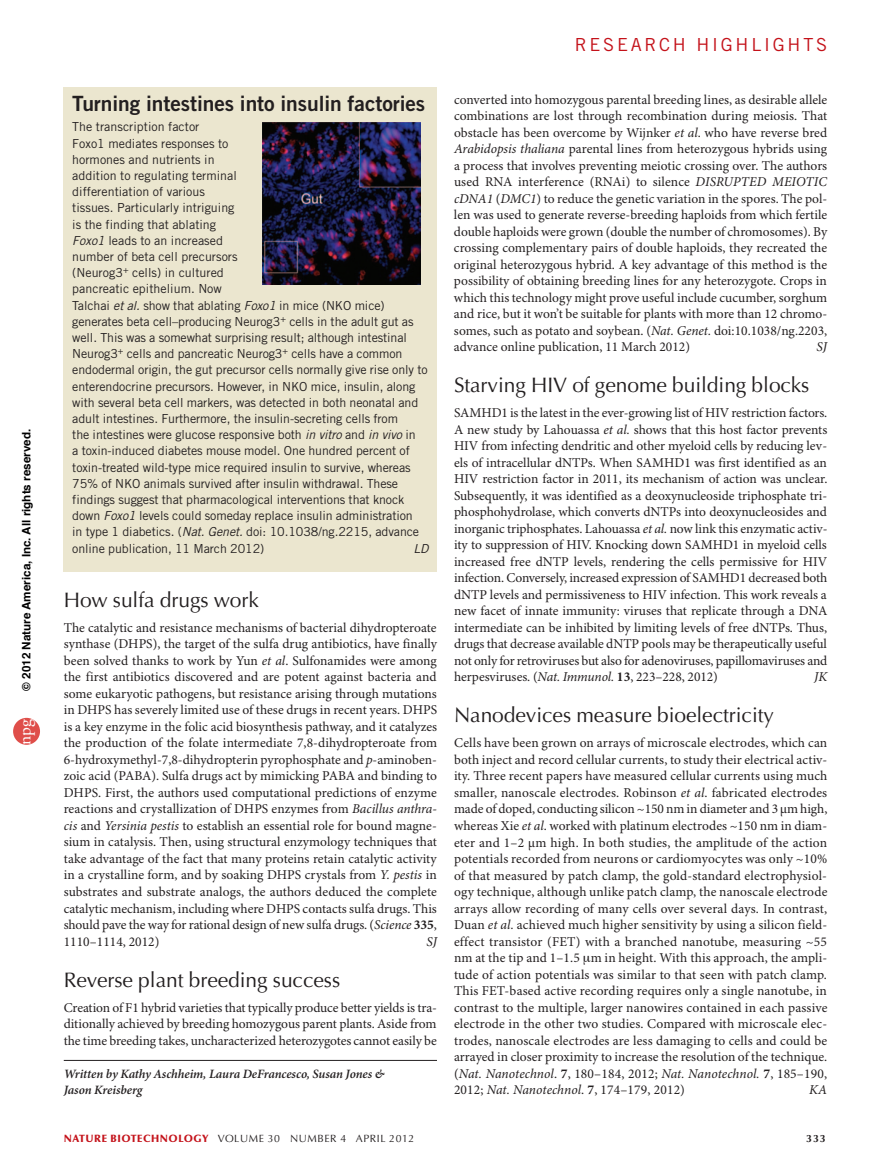
<style>
.page{position:relative;width:891px;height:1175px;background:#fff}
.page>*{position:absolute;margin:0;border:0;box-sizing:border-box;transform-origin:0 0}
.t1{font:21px "Optima LT Std";letter-spacing:-.005em;color:#231f20}
.t2{font:21px "Trade Gothic LT Std Bd 2";letter-spacing:-.005em;color:#231f20}
.t3{font:18px "Trade Gothic LT Std";letter-spacing:.15em;color:#c4121a}
.t4{font:17.4px "Adobe Garamond Pro";color:#fff}
.t5{font:13.5px/16.5px "Minion Pro";letter-spacing:-.005em;color:#231f20;text-align:justify}
.t6{font:italic 13.5px "Minion Pro";letter-spacing:-.005em;color:#231f20}
.t7{font:italic 600 12.75px/16.5px "Minion Pro";letter-spacing:-.01em;color:#231f20}
.t8{font:12.45px/16.2px "Trade Gothic LT Std";letter-spacing:-.01em;color:#231f20}
.t9{font:italic 12.45px "Trade Gothic LT Std";color:#231f20}
.t10{font:700 11.7px "Helvetica";color:#000}
.t11{font:10.5px "Optima LT Std";letter-spacing:.05em;color:#231f20}
.t12{font:700 10.5px "Optima LT Std";color:#231f20}
.s1{font-style:italic}
.s2{font-weight:700}
.s3{font-weight:900;color:#c4121a}
</style>
<div class="page">
<div style="left:64px;top:87px;width:373px;height:485px;background:#ebe6cf"></div>
<hr style="left:64px;top:1060px;width:373px;height:1px;background:#231f20">
<img style="left:263px;top:122px;width:157px;height:162px">
<div style="left:13px;top:718px;width:27px;height:26px;background:#df4e4a;border-radius:50%"></div>
<p class="t10" style="left:22px;top:690px;width:263px;rotate:-90deg">© 2012 Nature America, Inc. All rights reserved.</p>
<p class="t4" style="left:14px;top:744px;width:28px;rotate:-90deg">npg</p>
<h2 class="t3" style="left:575px;top:34px;width:254px">research h igh lights</h2>
<h1 class="t2" style="left:72px;top:90px;width:354px">Turning intestines into insulin factories</h1>
<p class="t8" style="left:72px;top:119px;width:357px">The transcription factor<br>Foxo1 mediates responses to<br>hormones and nutrients in<br>addition to regulating terminal<br>differentiation of various<br>tissues. Particularly intriguing<br>is the finding that ablating<br><span class="s1">Foxo1</span> leads to an increased<br>number of beta cell precursors<br>(Neurog3<sup>+</sup> cells) in cultured<br>pancreatic epithelium. Now<br>Talchai <span class="s1">et al.</span> show that ablating <span class="s1">Foxo1</span> in mice (NKO mice) generates beta cell–producing Neurog3<sup>+</sup> cells in the adult gut as well. This was a somewhat surprising result; although intestinal Neurog3<sup>+</sup> cells and pancreatic Neurog3<sup>+</sup> cells have a common endodermal origin, the gut precursor cells normally give rise only to enterendocrine precursors. However, in NKO mice, insulin, along with several beta cell markers, was detected in both neonatal and adult intestines. Furthermore, the insulin-secreting cells from<br>the intestines were glucose responsive both <span class="s1">in vitro</span> and <span class="s1">in vivo</span> in<br>a toxin-induced diabetes mouse model. One hundred percent of toxin-treated wild-type mice required insulin to survive, whereas 75% of NKO animals survived after insulin withdrawal. These findings suggest that pharmacological interventions that knock down <span class="s1">Foxo1</span> levels could someday replace insulin administration<br>in type 1 diabetics. (<span class="s1">Nat. Genet.</span> doi: 10.1038/ng.2215, advance online publication, 11 March 2012)</p>
<p class="t9" style="left:413px;top:541px;width:17px">LD</p>
<h1 class="t1" style="left:64px;top:587px;width:197px">How sulfa drugs work</h1>
<p class="t5" style="left:64px;top:620px;width:375px">The catalytic and resistance mechanisms of bacterial dihydropteroate synthase (DHPS), the target of the sulfa drug antibiotics, have finally been solved thanks to work by Yun <span class="s1">et al</span>. Sulfonamides were among the first antibiotics discovered and are potent against bacteria and some eukaryotic pathogens, but resistance arising through mutations in DHPS has severely limited use of these drugs in recent years. DHPS is a key enzyme in the folic acid biosynthesis pathway, and it catalyzes the production of the folate intermediate 7,8-dihydropteroate from 6-hydroxymethyl-7,8-dihydropterin pyrophosphate and <span class="s1">p</span>-aminoben&shy;zoic acid (PABA). Sulfa drugs act by mimicking PABA and binding to DHPS. First, the authors used computational predictions of enzyme reactions and crystallization of DHPS enzymes from <span class="s1">Bacillus anthra&shy;cis</span> and <span class="s1">Yersinia pestis</span> to establish an essential role for bound magne&shy;sium in catalysis. Then, using structural enzymology techniques that take advantage of the fact that many proteins retain catalytic activity in a crystalline form, and by soaking DHPS crystals from <span class="s1">Y. pestis</span> in substrates and substrate analogs, the authors deduced the complete catalytic mechanism, including where DHPS contacts sulfa drugs. This should pave the way for rational design of new sulfa drugs. (<span class="s1">Science</span> <span class="s2">335</span>, 1110–1114, 2012)</p>
<p class="t6" style="left:426px;top:933px;width:12px">SJ</p>
<h1 class="t1" style="left:64px;top:967px;width:278px">Reverse plant breeding success</h1>
<p class="t5" style="left:64px;top:999px;width:375px">Creation of F1 hybrid varieties that typically produce better yields is tra&shy;ditionally achieved by breeding homozygous parent plants. Aside from the time breeding takes, uncharacterized heterozygotes cannot easily be</p>
<p class="t7" style="left:64px;top:1065px;width:322px">Written by Kathy Aschheim, Laura DeFrancesco, Susan Jones &amp;<br>Jason Kreisberg</p>
<p class="t5" style="left:454px;top:92px;width:375px">converted into homozygous parental breeding lines, as desirable allele combinations are lost through recombination during meiosis. That obstacle has been overcome by Wijnker <span class="s1">et al</span>. who have reverse bred <span class="s1">Arabidopsis thaliana</span> parental lines from heterozygous hybrids using a process that involves preventing meiotic crossing over. The authors used RNA interference (RNAi) to silence <span class="s1">DISRUPTED MEIOTIC cDNA1</span> (<span class="s1">DMC1</span>) to reduce the genetic variation in the spores. The pol&shy;len was used to generate reverse-breeding haploids from which fertile double haploids were grown (double the number of chromosomes). By crossing complementary pairs of double haploids, they recreated the original heterozygous hybrid. A key advantage of this method is the possibility of obtaining breeding lines for any heterozygote. Crops in which this technology might prove useful include cucumber, sorghum and rice, but it won’t be suitable for plants with more than 12 chromo&shy;somes, such as potato and soybean. (<span class="s1">Nat. Genet.</span> doi:10.1038/ng.2203, advance online publication, 11 March 2012)</p>
<p class="t6" style="left:817px;top:339px;width:12px">SJ</p>
<h1 class="t1" style="left:454px;top:373px;width:357px">Starving HIV of genome building blocks</h1>
<p class="t5" style="left:454px;top:405px;width:375px">SAMHD1 is the latest in the ever-growing list of HIV restriction factors.<br>A new study by Lahouassa <span class="s1">et al.</span> shows that this host factor prevents HIV from infecting dendritic and other myeloid cells by reducing lev&shy;els of intracellular dNTPs. When SAMHD1 was first identified as an HIV restriction factor in 2011, its mechanism of action was unclear.<br>Subsequently, it was identified as a deoxynucleoside triphosphate tri&shy;phosphohydrolase, which converts dNTPs into deoxynucleosides and inorganic triphosphates. Lahouassa <span class="s1">et al.</span> now link this enzymatic activ&shy;ity to suppression of HIV. Knocking down SAMHD1 in myeloid cells increased free dNTP levels, rendering the cells permissive for HIV infection. Conversely, increased expression of SAMHD1 decreased both dNTP levels and permissiveness to HIV infection. This work reveals a new facet of innate immunity: viruses that replicate through a DNA intermediate can be inhibited by limiting levels of free dNTPs. Thus, drugs that decrease available dNTP pools may be therapeutically useful not only for retroviruses but also for adenoviruses, papillomaviruses and herpesviruses. (<span class="s1">Nat. Immunol.</span> <span class="s2">13</span>, 223–228, 2012)</p>
<p class="t6" style="left:814px;top:669px;width:15px">JK</p>
<h1 class="t1" style="left:454px;top:703px;width:322px">Nanodevices measure bioelectricity</h1>
<p class="t5" style="left:454px;top:735px;width:375px">Cells have been grown on arrays of microscale electrodes, which can both inject and record cellular currents, to study their electrical activ&shy;ity. Three recent papers have measured cellular currents using much smaller, nanoscale electrodes. Robinson <span class="s1">et al</span>. fabricated electrodes made of doped, conducting silicon ~150 nm in diameter and 3 µm high, whereas Xie <span class="s1">et al</span>. worked with platinum electrodes ~150 nm in diam&shy;eter and 1–2 µm high. In both studies, the amplitude of the action potentials recorded from neurons or cardiomyocytes was only ~10% of that measured by patch clamp, the gold-standard electrophysiol&shy;ogy technique, although unlike patch clamp, the nanoscale electrode arrays allow recording of many cells over several days. In contrast, Duan <span class="s1">et al.</span> achieved much higher sensitivity by using a silicon field&shy;effect transistor (FET) with a branched nanotube, measuring ~55 nm at the tip and 1–1.5 m in height. With this approach, the ampli&shy;tude of action potentials was similar to that seen with patch clamp.<br>This FET-based active recording requires only a single nanotube, in contrast to the multiple, larger nanowires contained in each passive electrode in the other two studies. Compared with microscale elec&shy;trodes, nanoscale electrodes are less damaging to cells and could be arrayed in closer proximity to increase the resolution of the technique. (<span class="s1">Nat. Nanotechnol</span>. <span class="s2">7</span>, 180–184, 2012; <span class="s1">Nat. Nanotechnol.</span> <span class="s2">7</span>, 185–190, 2012; <span class="s1">Nat. Nanotechnol</span>. <span class="s2">7</span>, 174–179, 2012)</p>
<p class="t6" style="left:809px;top:1081px;width:19px">KA</p>
<p class="t11" style="left:64px;top:1132px;width:352px"><span class="s3">NATURE BIOTECHNOLOGY</span> volume 30 number 4 april 2012</p>
<p class="t12" style="left:806px;top:1132px;width:21px">333</p>
</div>
